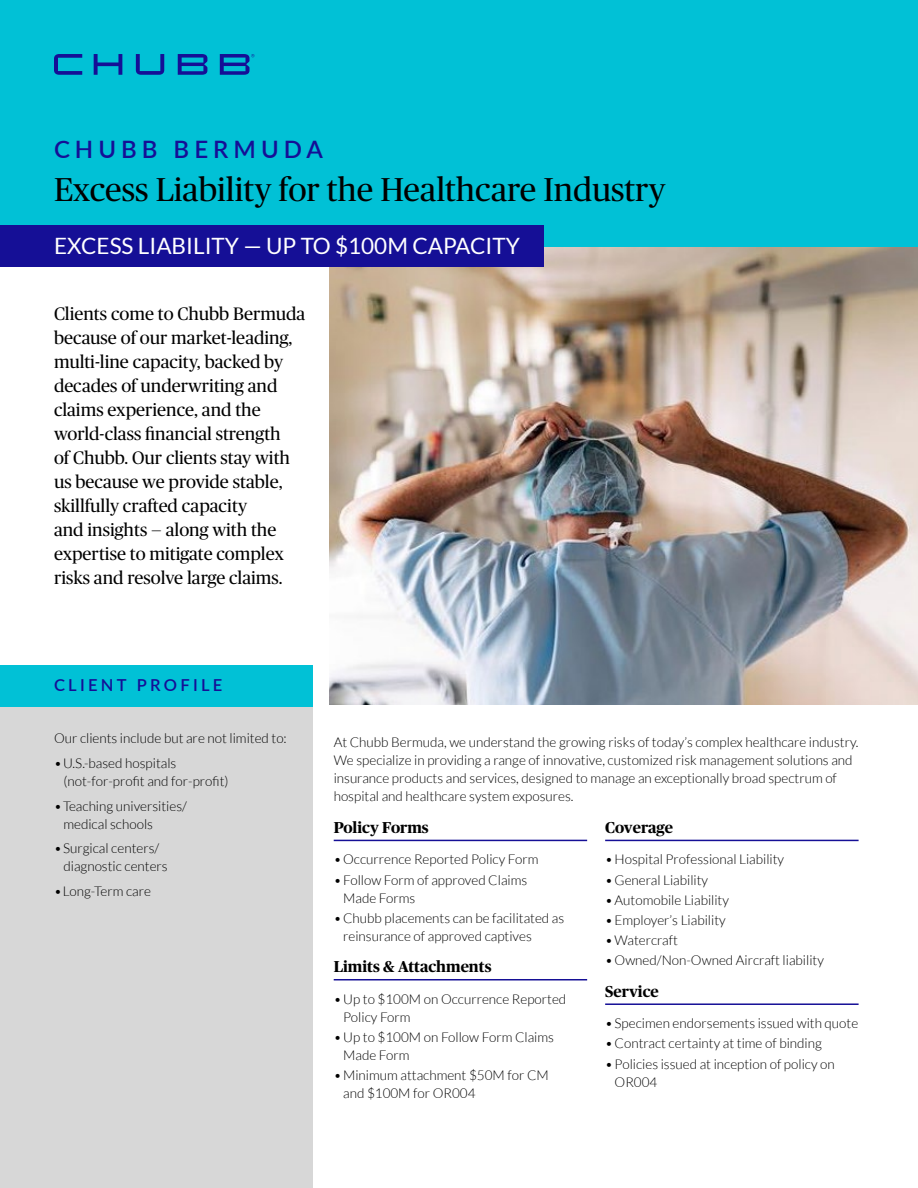
<style>
.page{position:relative;width:918px;height:1188px;background:#fff}
.page>*{position:absolute;margin:0;border:0;box-sizing:border-box;transform-origin:0 0}
.Heading_H1_Title{font:33px "Chubb Publico";color:#000}
.Heading_H1_Title-2{font:600 24px "Lato";letter-spacing:.21em;color:#150f96}
.Heading_H1_Title-3{font:22.5px "Lato";color:#fff}
.Body{font:18px/24px "Chubb Publico";color:#000}
.Heading_H1_Title-4{font:600 16.5px "Lato";letter-spacing:.2em;color:#150f96}
.H1_Subhead_w_Rule{font:700 15.75px "Chubb Publico";color:#000}
.Body-2{font:300 13.5px/18px "Lato";color:#000}
</style>
<div class="page">
<img style="left:329px;top:246px;width:589px;height:458px">
<div style="left:0;top:0;width:918px;height:246px;background:#01c1d6"></div>
<div style="left:0;top:225px;width:543px;height:41px;background:#150f96"></div>
<svg style="left:54px;top:54px;width:200px;height:21px"></svg>
<div style="left:0;top:665px;width:312px;height:523px;background:#d7d7d7"></div>
<div style="left:0;top:665px;width:312px;height:41px;background:#01c1d6"></div>
<hr style="left:334px;top:840px;width:253px;height:1px;background:#150f96">
<hr style="left:334px;top:979px;width:253px;height:1px;background:#150f96">
<hr style="left:605px;top:840px;width:254px;height:1px;background:#150f96">
<hr style="left:605px;top:1003px;width:254px;height:2px;background:#150f96">
<h1 class="Heading_H1_Title-2" style="left:54px;top:131px;width:271px">CHUBB BERMUDA</h1>
<h1 class="Heading_H1_Title" style="left:54px;top:167px;width:613px">Excess Liability for the Healthcare Industry</h1>
<h1 class="Heading_H1_Title-3" style="left:54px;top:233px;width:467px">EXCESS LIABILITY — UP TO $100M CAPACITY</h1>
<p class="Body" style="left:54px;top:301px;width:253px">Clients come to Chubb Bermuda because of our market-leading, multi-line capacity, backed by decades of underwriting and claims experience, and the world-class financial strength<br>of Chubb. Our clients stay with us because we provide stable, skillfully crafted capacity<br>and insights — along with the expertise to mitigate complex risks and resolve large claims.</p>
<h1 class="Heading_H1_Title-4" style="left:54px;top:674px;width:170px">CLIENT PROFILE</h1>
<p class="Body-2" style="left:54px;top:729px;width:234px">Our clients include but are not limited to:</p>
<p class="Body-2" style="left:63px;top:754px;width:167px;text-indent:-9px">• U.S.-based hospitals (not-for-profit and for-profit)</p>
<p class="Body-2" style="left:63px;top:797px;width:125px;text-indent:-9px">• Teaching universities/ medical schools</p>
<p class="Body-2" style="left:63px;top:840px;width:106px;text-indent:-9px">• Surgical centers/ diagnostic centers</p>
<p class="Body-2" style="left:54px;top:882px;width:99px">• Long-Term care</p>
<p class="Body-2" style="left:334px;top:734px;width:526px">At Chubb Bermuda, we understand the growing risks of today’s complex healthcare industry.<br>We specialize in providing a range of innovative, customized risk management solutions and insurance products and services, designed to manage an exceptionally broad spectrum of hospital and healthcare system exposures.</p>
<h1 class="H1_Subhead_w_Rule" style="left:334px;top:816px;width:97px">Policy Forms</h1>
<p class="Body-2" style="left:334px;top:851px;width:206px">•Occurrence Reported Policy Form</p>
<p class="Body-2" style="left:343px;top:871px;width:186px;text-indent:-9px">•Follow Form of approved Claims<br>Made Forms</p>
<p class="Body-2" style="left:343px;top:909px;width:223px;text-indent:-9px">•Chubb placements can be facilitated as reinsurance of approved captives</p>
<h1 class="H1_Subhead_w_Rule" style="left:334px;top:955px;width:159px">Limits &amp; Attachments</h1>
<p class="Body-2" style="left:343px;top:990px;width:225px;text-indent:-9px">•Up to $100M on Occurrence Reported<br>Policy Form</p>
<p class="Body-2" style="left:343px;top:1028px;width:212px;text-indent:-9px">•Up to $100M on Follow Form Claims<br>Made Form</p>
<p class="Body-2" style="left:343px;top:1066px;width:207px;text-indent:-9px">•Minimum attachment $50M for CM and $100M for OR004</p>
<h1 class="H1_Subhead_w_Rule" style="left:605px;top:816px;width:69px">Coverage</h1>
<p class="Body-2" style="left:605px;top:851px;width:181px">•Hospital Professional Liability</p>
<p class="Body-2" style="left:605px;top:871px;width:105px">•General Liability</p>
<p class="Body-2" style="left:605px;top:891px;width:125px">•Automobile Liability</p>
<p class="Body-2" style="left:605px;top:911px;width:122px">•Employer’s Liability</p>
<p class="Body-2" style="left:605px;top:931px;width:74px">•Watercraft</p>
<p class="Body-2" style="left:605px;top:951px;width:220px">•Owned/Non-Owned Aircraft liability</p>
<h1 class="H1_Subhead_w_Rule" style="left:605px;top:980px;width:55px">Service</h1>
<p class="Body-2" style="left:605px;top:1014px;width:255px">•Specimen endorsements issued with quote</p>
<p class="Body-2" style="left:605px;top:1035px;width:218px">•Contract certainty at time of binding</p>
<p class="Body-2" style="left:615px;top:1055px;width:222px;text-indent:-9px">•Policies issued at inception of policy on<br>OR004</p>
</div>
